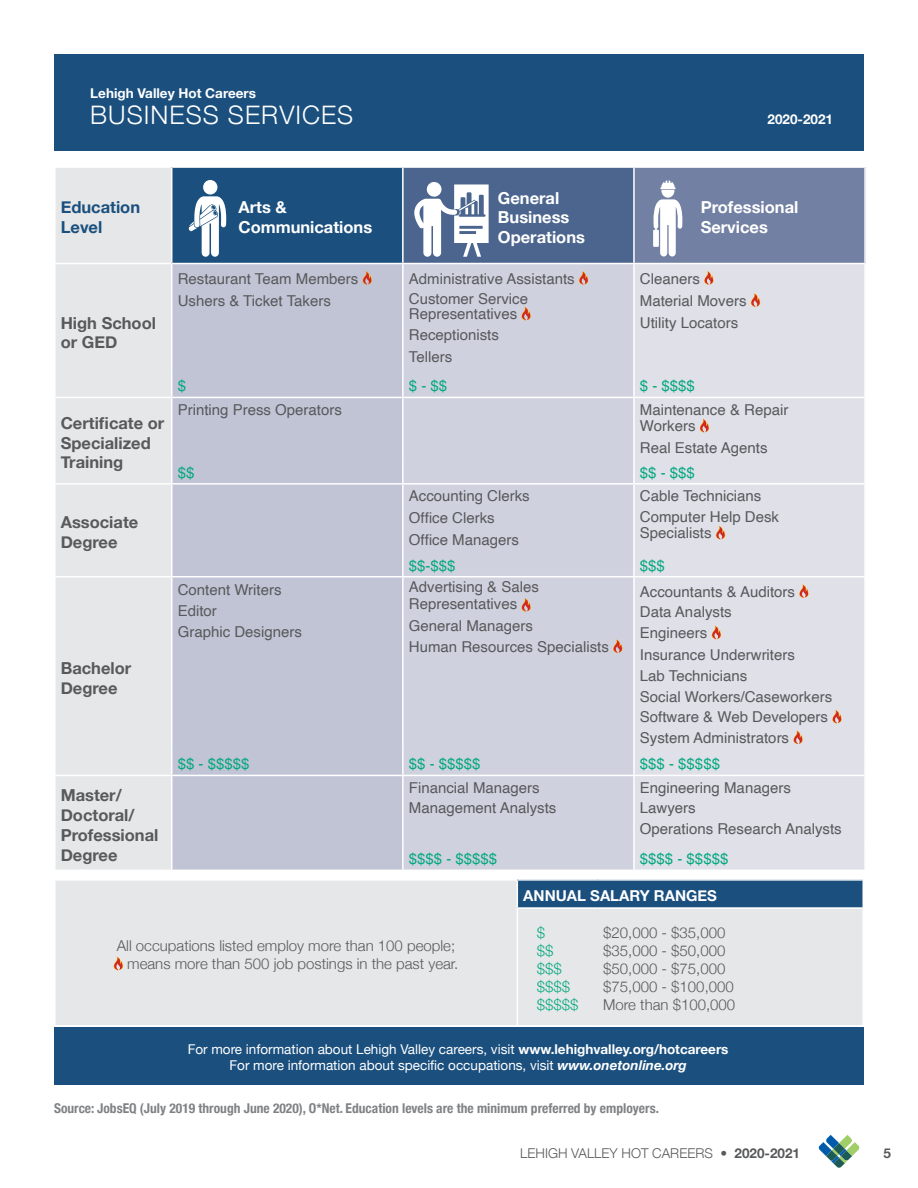
<style>
.page{position:relative;width:918px;height:1188px;background:#fff}
.page>*{position:absolute;margin:0;border:0;box-sizing:border-box;transform-origin:0 0}
.t1{font:300 25.5px "Helvetica Neue";letter-spacing:.04em;color:#fff}
.t2{font:700 16.5px/19.8px "Helvetica Neue";color:#58595b}
.t3{font:700 16.5px/19.8px "Helvetica Neue";color:#fff}
.t4{font:700 16.5px/19.8px "Helvetica Neue";color:#1a4f7e}
.t5{font:15px/20.7px "Helvetica";color:#58595b}
.t6{font:300 15px/18px "Helvetica Neue";color:#58595b;text-align:right}
.t7{font:15px "Helvetica";color:#00a77e}
.t8{font:700 15px "Helvetica Neue";color:#fff}
.t9{font:300 15px/18px "Helvetica Neue";color:#00a77e}
.t10{font:13.5px/16.5px "Helvetica Neue";color:#fff;text-align:center}
.t11{font:700 condensed 13.5px "Helvetica Neue";color:#808285}
.t12{font:300 13.5px "Helvetica Neue";color:#58595b}
.t13{font:700 13.5px "Helvetica Neue";color:#fff}
.t14{font:700 13.5px "Helvetica Neue";color:#58595b}
.s1{font-weight:700}
.s2{font-weight:700;font-style:italic}
</style>
<div class="page">
<svg style="left:819px;top:1135px;width:41px;height:33px"></svg>
<div style="left:54px;top:54px;width:810px;height:96px;background:#1a4f7e"></div>
<div style="left:56px;top:168px;width:115px;height:702px;background:#e6e7e8"></div>
<div style="left:172px;top:167px;width:231px;height:97px;background:#1a4f7e"></div>
<div style="left:403px;top:167px;width:231px;height:97px;background:#4b658f"></div>
<div style="left:634px;top:167px;width:231px;height:97px;background:#7280a3"></div>
<div style="left:172px;top:264px;width:230px;height:606px;background:#c1c4d5"></div>
<div style="left:404px;top:264px;width:229px;height:606px;background:#cfd2de"></div>
<div style="left:635px;top:264px;width:229px;height:606px;background:#dfe0e8"></div>
<hr style="left:172px;top:166px;width:231px;height:2px;background:#fff">
<hr style="left:403px;top:166px;width:231px;height:2px;background:#fff">
<hr style="left:402px;top:168px;width:2px;height:95px;background:#fff">
<hr style="left:634px;top:166px;width:232px;height:2px;background:#fff">
<hr style="left:633px;top:168px;width:2px;height:95px;background:#fff">
<hr style="left:864px;top:168px;width:2px;height:95px;background:#fff">
<hr style="left:54px;top:263px;width:118px;height:1px;background:#fff">
<hr style="left:172px;top:263px;width:231px;height:1px;background:#fff">
<hr style="left:403px;top:263px;width:231px;height:1px;background:#fff">
<hr style="left:634px;top:263px;width:232px;height:1px;background:#fff">
<hr style="left:54px;top:397px;width:118px;height:1px;background:#fff">
<hr style="left:172px;top:397px;width:231px;height:1px;background:#fff">
<hr style="left:403px;top:397px;width:231px;height:1px;background:#fff">
<hr style="left:634px;top:397px;width:232px;height:1px;background:#fff">
<hr style="left:54px;top:483px;width:118px;height:2px;background:#fff">
<hr style="left:172px;top:483px;width:231px;height:2px;background:#fff">
<hr style="left:403px;top:483px;width:231px;height:2px;background:#fff">
<hr style="left:634px;top:483px;width:232px;height:2px;background:#fff">
<hr style="left:54px;top:576px;width:118px;height:1px;background:#fff">
<hr style="left:172px;top:576px;width:231px;height:1px;background:#fff">
<hr style="left:403px;top:576px;width:231px;height:1px;background:#fff">
<hr style="left:634px;top:576px;width:232px;height:1px;background:#fff">
<hr style="left:54px;top:775px;width:118px;height:1px;background:#fff">
<hr style="left:172px;top:775px;width:231px;height:1px;background:#fff">
<hr style="left:403px;top:775px;width:231px;height:1px;background:#fff">
<hr style="left:634px;top:775px;width:232px;height:1px;background:#fff">
<svg style="left:362px;top:271px;width:13px;height:14px"></svg>
<svg style="left:578px;top:271px;width:14px;height:14px"></svg>
<svg style="left:521px;top:307px;width:13px;height:14px"></svg>
<svg style="left:704px;top:271px;width:13px;height:14px"></svg>
<svg style="left:750px;top:293px;width:13px;height:14px"></svg>
<svg style="left:699px;top:419px;width:13px;height:14px"></svg>
<svg style="left:715px;top:526px;width:13px;height:14px"></svg>
<svg style="left:521px;top:598px;width:13px;height:14px"></svg>
<svg style="left:613px;top:639px;width:13px;height:14px"></svg>
<svg style="left:799px;top:584px;width:13px;height:14px"></svg>
<svg style="left:711px;top:626px;width:13px;height:14px"></svg>
<svg style="left:832px;top:710px;width:13px;height:14px"></svg>
<svg style="left:793px;top:730px;width:13px;height:14px"></svg>
<div style="left:56px;top:881px;width:806px;height:144px;background:#e6e7e8"></div>
<div style="left:517px;top:880px;width:346px;height:28px;background:#1a4f7e"></div>
<hr style="left:517px;top:879px;width:80px;height:2px;background:#fff">
<hr style="left:597px;top:879px;width:267px;height:2px;background:#fff">
<svg style="left:517px;top:881px;width:1px;height:26px"></svg>
<hr style="left:517px;top:909px;width:1px;height:116px;background:#fff">
<hr style="left:862px;top:881px;width:2px;height:26px;background:#fff">
<hr style="left:517px;top:907px;width:80px;height:2px;background:#fff">
<hr style="left:597px;top:907px;width:267px;height:2px;background:#fff">
<svg style="left:113px;top:957px;width:13px;height:14px"></svg>
<svg style="left:189px;top:196px;width:37px;height:61px"></svg>
<div style="left:203px;top:180px;width:14px;height:15px;background:#fff;border-radius:50%"></div>
<div style="left:54px;top:1027px;width:810px;height:58px;background:#1a4f7e"></div>
<svg style="left:653px;top:180px;width:29px;height:77px"></svg>
<svg style="left:414px;top:182px;width:75px;height:75px"></svg>
<p class="t13" style="left:90px;top:85px;width:167px">Lehigh Valley Hot Careers</p>
<h1 class="t1" style="left:90px;top:99px;width:265px">BUSINESS SERVICES</h1>
<p class="t13" style="left:768px;top:111px;width:67px">2020-2021</p>
<p class="t4" style="left:61px;top:197px;width:81px">Education<br>Level</p>
<p class="t3" style="left:238px;top:197px;width:135px">Arts &amp;<br>Communications</p>
<p class="t3" style="left:498px;top:187px;width:89px">General<br>Business<br>Operations</p>
<p class="t3" style="left:701px;top:197px;width:99px">Professional<br>Services</p>
<p class="t2" style="left:61px;top:312px;width:97px">High School or GED</p>
<p class="t2" style="left:61px;top:413px;width:105px">Certificate or<br>Specialized<br>Training</p>
<p class="t2" style="left:61px;top:512px;width:79px">Associate<br>Degree</p>
<p class="t2" style="left:61px;top:658px;width:72px">Bachelor<br>Degree</p>
<p class="t5" style="left:178px;top:268px;width:182px;line-height:22.2px">Restaurant Team Members<br>Ushers &amp; Ticket Takers</p>
<p class="t5" style="left:409px;top:269px;width:167px">Administrative Assistants<br>Customer Service</p>
<p class="t5" style="left:409px;top:305px;width:110px">Representatives<br>Receptionists</p>
<p class="t5" style="left:409px;top:348px;width:45px">Tellers</p>
<p class="t5" style="left:640px;top:268px;width:108px;line-height:22.2px">Cleaners<br>Material Movers<br>Utility Locators</p>
<p class="t7" style="left:178px;top:380px;width:10px">$</p>
<p class="t7" style="left:409px;top:380px;width:40px">$ - $$</p>
<p class="t7" style="left:640px;top:380px;width:57px">$ - $$$$</p>
<p class="t5" style="left:178px;top:400px;width:166px">Printing Press Operators</p>
<p class="t5" style="left:640px;top:402px;width:150px;line-height:16.5px">Maintenance &amp; Repair<br>Workers</p>
<p class="t5" style="left:640px;top:439px;width:129px">Real Estate Agents</p>
<p class="t7" style="left:178px;top:466px;width:18px">$$</p>
<p class="t7" style="left:640px;top:466px;width:57px">$$ - $$$</p>
<p class="t5" style="left:409px;top:486px;width:122px;line-height:22.2px">Accounting Clerks<br>Office Clerks<br>Office Managers</p>
<p class="t5" style="left:640px;top:487px;width:141px">Cable Technicians<br>Computer Help Desk</p>
<p class="t5" style="left:640px;top:524px;width:73px">Specialists</p>
<p class="t7" style="left:409px;top:559px;width:48px">$$-$$$</p>
<p class="t7" style="left:640px;top:559px;width:27px">$$$</p>
<p class="t5" style="left:178px;top:581px;width:126px">Content Writers<br>Editor<br>Graphic Designers</p>
<p class="t5" style="left:409px;top:580px;width:132px;line-height:16.5px">Advertising &amp; Sales<br>Representatives</p>
<p class="t5" style="left:409px;top:617px;width:202px">General Managers<br>Human Resources Specialists</p>
<p class="t5" style="left:640px;top:582px;width:157px">Accountants &amp; Auditors<br>Data Analysts<br>Engineers</p>
<p class="t5" style="left:640px;top:646px;width:194px">Insurance Underwriters<br>Lab Technicians<br>Social Workers/Caseworkers<br>Software &amp; Web Developers<br>System Administrators</p>
<p class="t7" style="left:178px;top:758px;width:73px">$$ - $$$$$</p>
<p class="t7" style="left:409px;top:758px;width:73px">$$ - $$$$$</p>
<p class="t7" style="left:640px;top:758px;width:82px">$$$ - $$$$$</p>
<p class="t2" style="left:61px;top:785px;width:99px">Master/<br>Doctoral/<br>Professional<br>Degree</p>
<p class="t5" style="left:409px;top:778px;width:149px">Financial Managers<br>Management Analysts</p>
<p class="t5" style="left:640px;top:778px;width:203px">Engineering Managers<br>Lawyers<br>Operations Research Analysts</p>
<p class="t7" style="left:409px;top:853px;width:90px">$$$$ - $$$$$</p>
<p class="t7" style="left:640px;top:853px;width:90px">$$$$ - $$$$$</p>
<p class="t6" style="left:117px;top:936px;width:343px">All occupations listed employ more than 100 people; means more than 500 job postings in the past year.</p>
<p class="t8" style="left:523px;top:887px;width:195px">ANNUAL SALARY RANGES</p>
<p class="t9" style="left:537px;top:924px;width:43px">$<br>$$ $$$ $$$$ $$$$$</p>
<p class="t6" style="left:603px;top:924px;width:134px;text-align:left">$20,000 - $35,000 $35,000 - $50,000 $50,000 - $75,000 $75,000 - $100,000<br>More than $100,000</p>
<p class="t10" style="left:188px;top:1040px;width:542px">For more information about Lehigh Valley careers, visit <span class="s1">www.lehighvalley.org/hotcareers<br></span>For more information about specific occupations, visit <span class="s2">www.onetonline.org</span></p>
<p class="t11" style="left:54px;top:1100px;width:606px">Source: JobsEQ (July 2019 through June 2020), O*Net. Education levels are the minimum preferred by employers.</p>
<p class="t12" style="left:520px;top:1145px;width:281px">LEHIGH VALLEY HOT CAREERS • <span class="s1">2020-2021</span></p>
<p class="t14" style="left:883px;top:1145px;width:9px">5</p>
</div>
